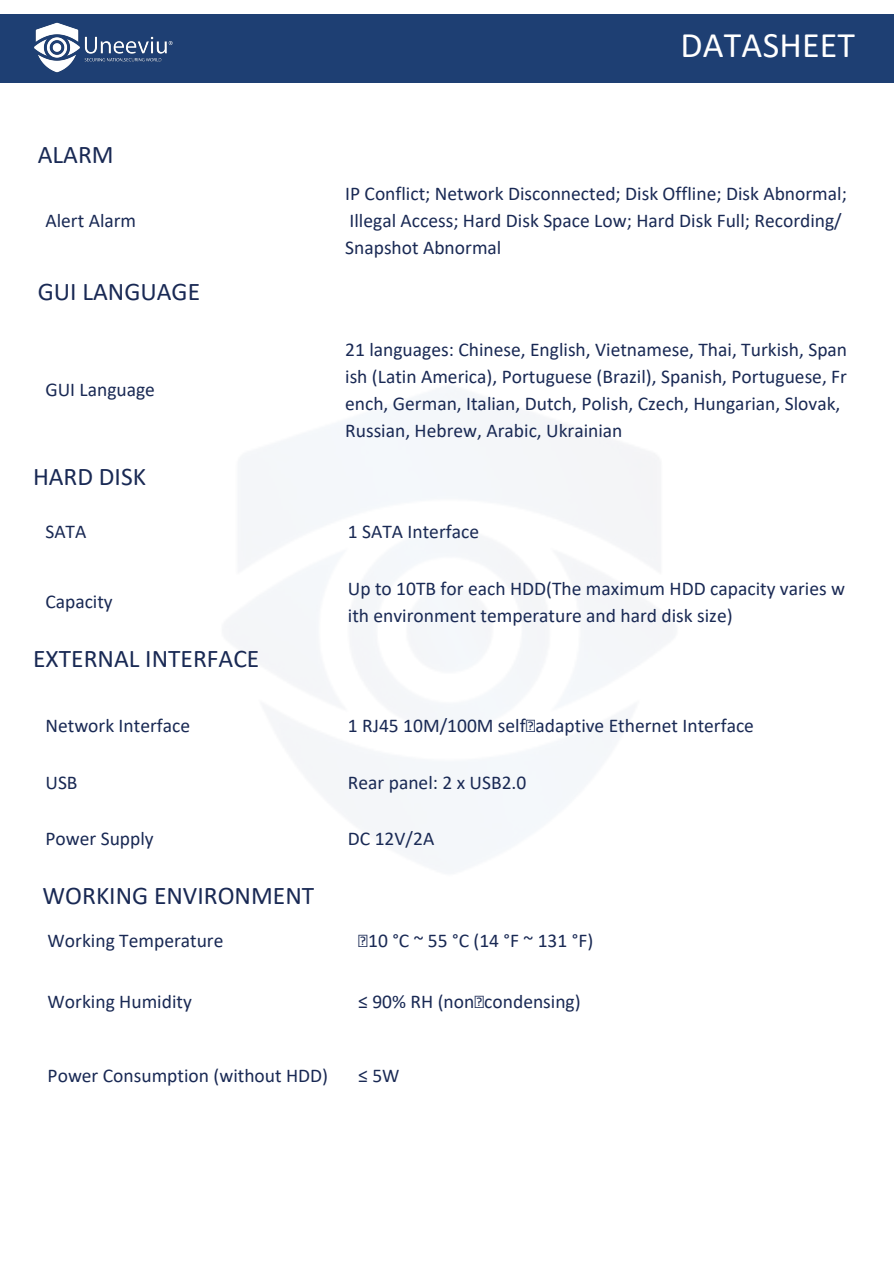
<style>
.page{position:relative;width:894px;height:1264px;background:#fff}
.page>*{position:absolute;margin:0;border:0;box-sizing:border-box;transform-origin:0 0}
.t1{font:36px "Calibri";letter-spacing:.005em;color:#fff}
.t2{font:25.5px "Calibri";color:#192954}
.t3{font:19.5px/27px "Calibri";color:#192954}
</style>
<div class="page">
<div style="left:0;top:14px;width:893px;height:69px;background:#1e3f73"></div>
<img style="left:34px;top:22px;width:139px;height:51px">
<p class="t2" style="left:38px;top:144px;width:77px">ALARM</p>
<p class="t3" style="left:45px;top:209px;width:92px">Alert Alarm</p>
<p class="t2" style="left:38px;top:281px;width:164px">GUI LANGUAGE</p>
<p class="t3" style="left:45px;top:378px;width:111px">GUI Language</p>
<p class="t2" style="left:33px;top:465px;width:114px">HARD DISK</p>
<p class="t1" style="left:680px;top:30px;width:176px">DATASHEET</p>
<p class="t3" style="left:345px;top:182px;width:503px">IP Conflict; Network Disconnected; Disk Offline; Disk Abnormal;<br>Illegal Access; Hard Disk Space Low; Hard Disk Full; Recording/<br>Snapshot Abnormal</p>
<p class="t3" style="left:345px;top:337px;width:503px">21 languages: Chinese, English, Vietnamese, Thai, Turkish, Span ish (Latin America), Portuguese (Brazil), Spanish, Portuguese, Fr ench, German, Italian, Dutch, Polish, Czech, Hungarian, Slovak, Russian, Hebrew, Arabic, Ukrainian</p>
<p class="t3" style="left:45px;top:520px;width:43px">SATA</p>
<p class="t3" style="left:348px;top:520px;width:133px">1 SATA Interface</p>
<p class="t3" style="left:45px;top:589px;width:69px">Capacity</p>
<p class="t2" style="left:33px;top:648px;width:228px">EXTERNAL INTERFACE</p>
<p class="t3" style="left:348px;top:576px;width:498px">Up to 10TB for each HDD(The maximum HDD capacity varies w ith environment temperature and hard disk size)</p>
<h1 class="t3" style="left:45px;top:714px;width:146px">Network Interface</h1>
<p class="t3" style="left:348px;top:714px;width:407px">1 RJ45 10M/100M self adaptive Ethernet Interface</p>
<p class="t3" style="left:45px;top:770px;width:34px">USB</p>
<p class="t3" style="left:348px;top:770px;width:180px">Rear panel: 2 x USB2.0</p>
<p class="t3" style="left:45px;top:826px;width:110px">Power Supply</p>
<p class="t3" style="left:348px;top:826px;width:88px">DC 12V/2A</p>
<p class="t2" style="left:43px;top:885px;width:273px">WORKING ENVIRONMENT</p>
<p class="t3" style="left:48px;top:928px;width:177px">Working Temperature</p>
<p class="t3" style="left:368px;top:928px;width:226px">10 °C ~ 55 °C (14 °F ~ 131 °F)</p>
<p class="t3" style="left:48px;top:989px;width:146px">Working Humidity</p>
<p class="t3" style="left:358px;top:989px;width:224px">≤ 90% RH (non condensing)</p>
<p class="t3" style="left:48px;top:1063px;width:282px">Power Consumption (without HDD)</p>
<p class="t3" style="left:358px;top:1063px;width:43px">≤ 5W</p>
</div>
